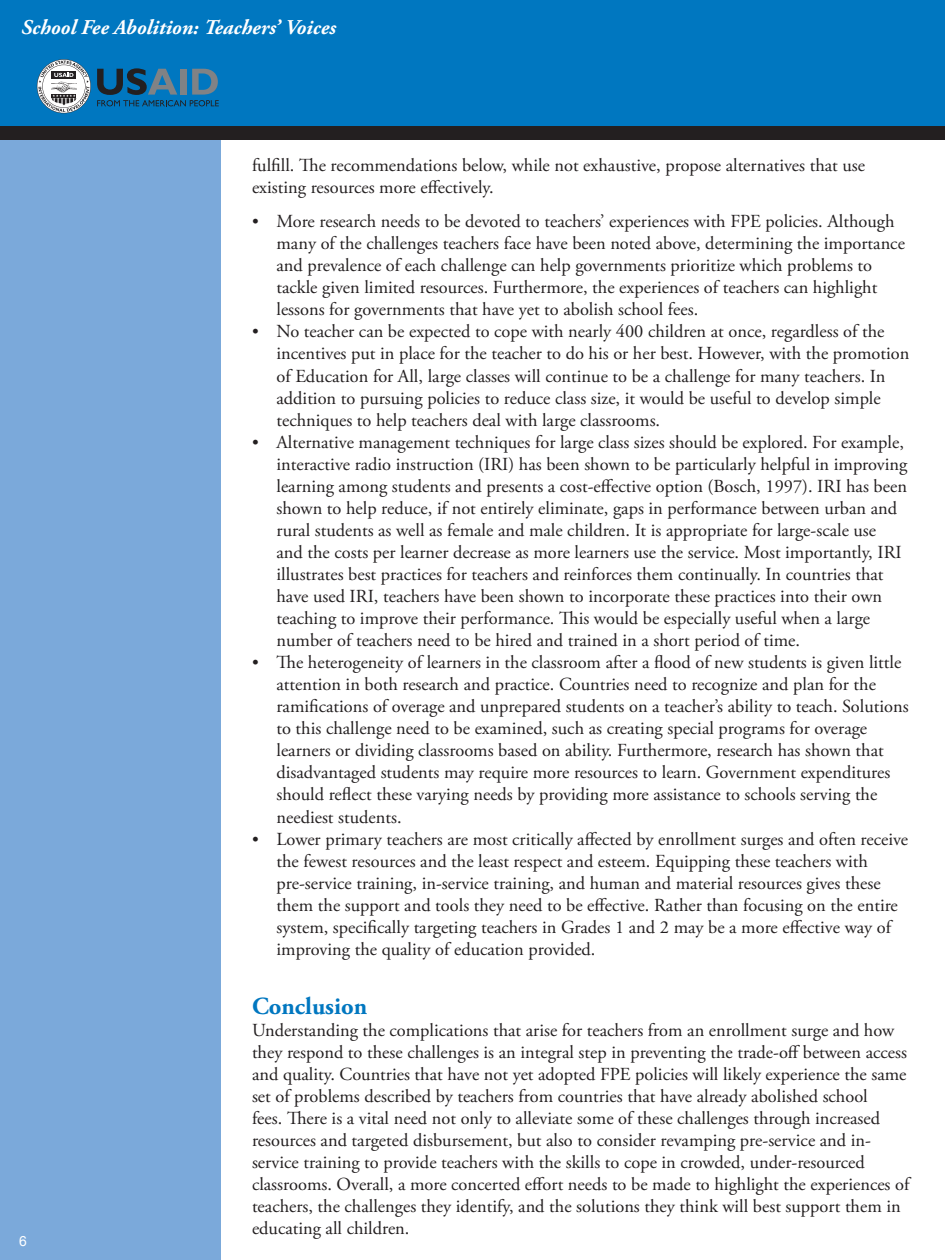
<style>
.page{position:relative;width:945px;height:1260px;background:#fff}
.page>*{position:absolute;margin:0;border:0;box-sizing:border-box;transform-origin:0 0}
.t1{font:700 24.5px "Adobe Garamond Pro";color:#0077c0}
.t2{font:italic 700 21px "Adobe Garamond Pro";color:#fff}
.Bullet_Points{font:18.38px/22.1px "Adobe Garamond Pro";color:#231f20}
.School_Effectiveness{font:18.38px/22.1px "Adobe Garamond Pro";color:#231f20}
.t3{font:14px "Arial";color:#fff}
.s1{font-size:17.5px}
</style>
<div class="page">
<div style="left:0;top:0;width:945px;height:126px;background:#0077c0"></div>
<div style="left:0;top:129px;width:220px;height:1131px;background:#7ba9da"></div>
<div style="left:0;top:126px;width:945px;height:13px;background:#231f20"></div>
<svg style="left:97px;top:68px;width:122px;height:38px"></svg>
<svg style="left:37px;top:59px;width:54px;height:54px"></svg>
<p class="t2" style="left:21px;top:15px;width:316px">School Fee Abolition: Teachers’ Voices</p>
<p class="t3" style="left:19px;top:1232px;width:9px">6</p>
<p class="School_Effectiveness" style="left:252px;top:155px;width:615px">fulfill. The recommendations below, while not exhaustive, propose alternatives that use existing resources more effectively.</p>
<p class="Bullet_Points" style="left:276px;top:211px;width:630px;text-indent:-24px"><span class="s1">•</span> More research needs to be devoted to teachers’ experiences with FPE policies. Although many of the challenges teachers face have been noted above, determining the importance and prevalence of each challenge can help governments prioritize which problems to tackle given limited resources. Furthermore, the experiences of teachers can highlight lessons for governments that have yet to abolish school fees.</p>
<p class="Bullet_Points" style="left:276px;top:321px;width:635px;text-indent:-24px"><span class="s1">•</span> No teacher can be expected to cope with nearly 400 children at once, regardless of the incentives put in place for the teacher to do his or her best. However, with the promotion of Education for All, large classes will continue to be a challenge for many teachers. In addition to pursuing policies to reduce class size, it would be useful to develop simple techniques to help teachers deal with large classrooms.</p>
<p class="Bullet_Points" style="left:276px;top:431px;width:632px;text-indent:-24px"><span class="s1">•</span> Alternative management techniques for large class sizes should be explored. For example, interactive radio instruction (IRI) has been shown to be particularly helpful in improving learning among students and presents a cost-effective option (Bosch, 1997). IRI has been shown to help reduce, if not entirely eliminate, gaps in performance between urban and rural students as well as female and male children. It is appropriate for large-scale use<br>and the costs per learner decrease as more learners use the service. Most importantly, IRI illustrates best practices for teachers and reinforces them continually. In countries that have used IRI, teachers have been shown to incorporate these practices into their own teaching to improve their performance. This would be especially useful when a large number of teachers need to be hired and trained in a short period of time.</p>
<p class="Bullet_Points" style="left:276px;top:652px;width:634px;text-indent:-24px"><span class="s1">•</span> The heterogeneity of learners in the classroom after a flood of new students is given little attention in both research and practice. Countries need to recognize and plan for the ramifications of overage and unprepared students on a teacher’s ability to teach. Solutions to this challenge need to be examined, such as creating special programs for overage learners or dividing classrooms based on ability. Furthermore, research has shown that disadvantaged students may require more resources to learn. Government expenditures should reflect these varying needs by providing more assistance to schools serving the neediest students.</p>
<p class="Bullet_Points" style="left:276px;top:828px;width:633px;text-indent:-24px"><span class="s1">•</span> Lower primary teachers are most critically affected by enrollment surges and often receive the fewest resources and the least respect and esteem. Equipping these teachers with pre-service training, in-service training, and human and material resources gives these them the support and tools they need to be effective. Rather than focusing on the entire system, specifically targeting teachers in Grades 1 and 2 may be a more effective way of improving the quality of education provided.</p>
<p class="t1" style="left:252px;top:992px;width:117px">Conclusion</p>
<p class="School_Effectiveness" style="left:252px;top:1019px;width:659px">Understanding the complications that arise for teachers from an enrollment surge and how they respond to these challenges is an integral step in preventing the trade-off between access and quality. Countries that have not yet adopted FPE policies will likely experience the same set of problems described by teachers from countries that have already abolished school<br>fees. There is a vital need not only to alleviate some of these challenges through increased resources and targeted disbursement, but also to consider revamping pre-service and in&shy;service training to provide teachers with the skills to cope in crowded, under-resourced classrooms. Overall, a more concerted effort needs to be made to highlight the experiences of teachers, the challenges they identify, and the solutions they think will best support them in educating all children.</p>
</div>
